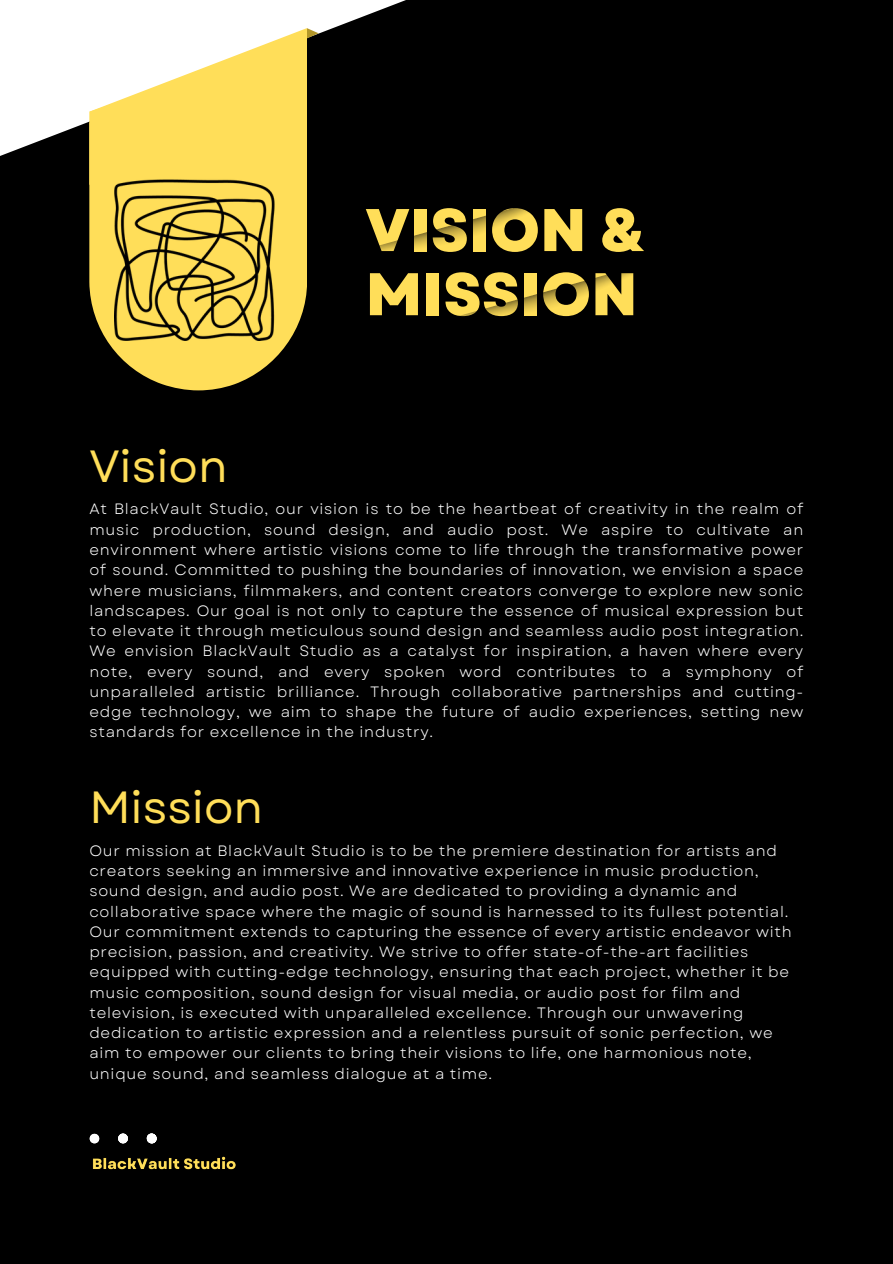
<style>
.page{position:relative;width:893px;height:1264px;background:#fff}
.page>*{position:absolute;margin:0;border:0;box-sizing:border-box;transform-origin:0 0}
.t1{font:800 60px "Garet";color:#ffde59}
.t2{font:45px "Garet";color:#ffde59}
.t3{font:15px/20.2px "Garet";letter-spacing:.05em;color:#fff;text-align:justify}
</style>
<div class="page">
<div style="left:0;top:0;width:892px;height:1263px;background:#000"></div>
<svg style="left:0;top:0;width:406px;height:156px;fill:#fff"></svg>
<svg style="left:89px;top:195px;width:218px;height:195px;fill:#ffde59"></svg>
<svg style="left:89px;top:28px;width:229px;height:167px;background:#f1db80"></svg>
<img style="left:92px;top:1156px;width:144px;height:14px">
<svg style="left:90px;top:1133px;width:9px;height:10px"></svg>
<svg style="left:118px;top:1133px;width:10px;height:10px"></svg>
<svg style="left:147px;top:1133px;width:10px;height:10px"></svg>
<img style="left:114px;top:172px;width:168px;height:168px">
<p class="t2" style="left:89px;top:433px;width:140px">Vision</p>
<p class="t1" style="left:365px;top:187px;width:281px">VISION &amp;</p>
<p class="t1" style="left:365px;top:251px;width:274px">MISSION</p>
<p class="t3" style="left:89px;top:499px;width:715px">At BlackVault Studio, our vision is to be the heartbeat of creativity in the realm of music production, sound design, and audio post. We aspire to cultivate an environment where artistic visions come to life through the transformative power of sound. Committed to pushing the boundaries of innovation, we envision a space where musicians, filmmakers, and content creators converge to explore new sonic landscapes. Our goal is not only to capture the essence of musical expression but to elevate it through meticulous sound design and seamless audio post integration.<br>We envision BlackVault Studio as a catalyst for inspiration, a haven where every note, every sound, and every spoken word contributes to a symphony of unparalleled artistic brilliance. Through collaborative partnerships and cutting&shy;edge technology, we aim to shape the future of audio experiences, setting new standards for excellence in the industry.</p>
<p class="t2" style="left:89px;top:775px;width:175px">Mission</p>
<p class="t3" style="left:89px;top:840px;width:704px;text-align:left">Our mission at BlackVault Studio is to be the premiere destination for artists and creators seeking an immersive and innovative experience in music production, sound design, and audio post. We are dedicated to providing a dynamic and collaborative space where the magic of sound is harnessed to its fullest potential.<br>Our commitment extends to capturing the essence of every artistic endeavor with precision, passion, and creativity. We strive to offer state-of-the-art facilities equipped with cutting-edge technology, ensuring that each project, whether it be music composition, sound design for visual media, or audio post for film and television, is executed with unparalleled excellence. Through our unwavering dedication to artistic expression and a relentless pursuit of sonic perfection, we aim to empower our clients to bring their visions to life, one harmonious note, unique sound, and seamless dialogue at a time.</p>
</div>
